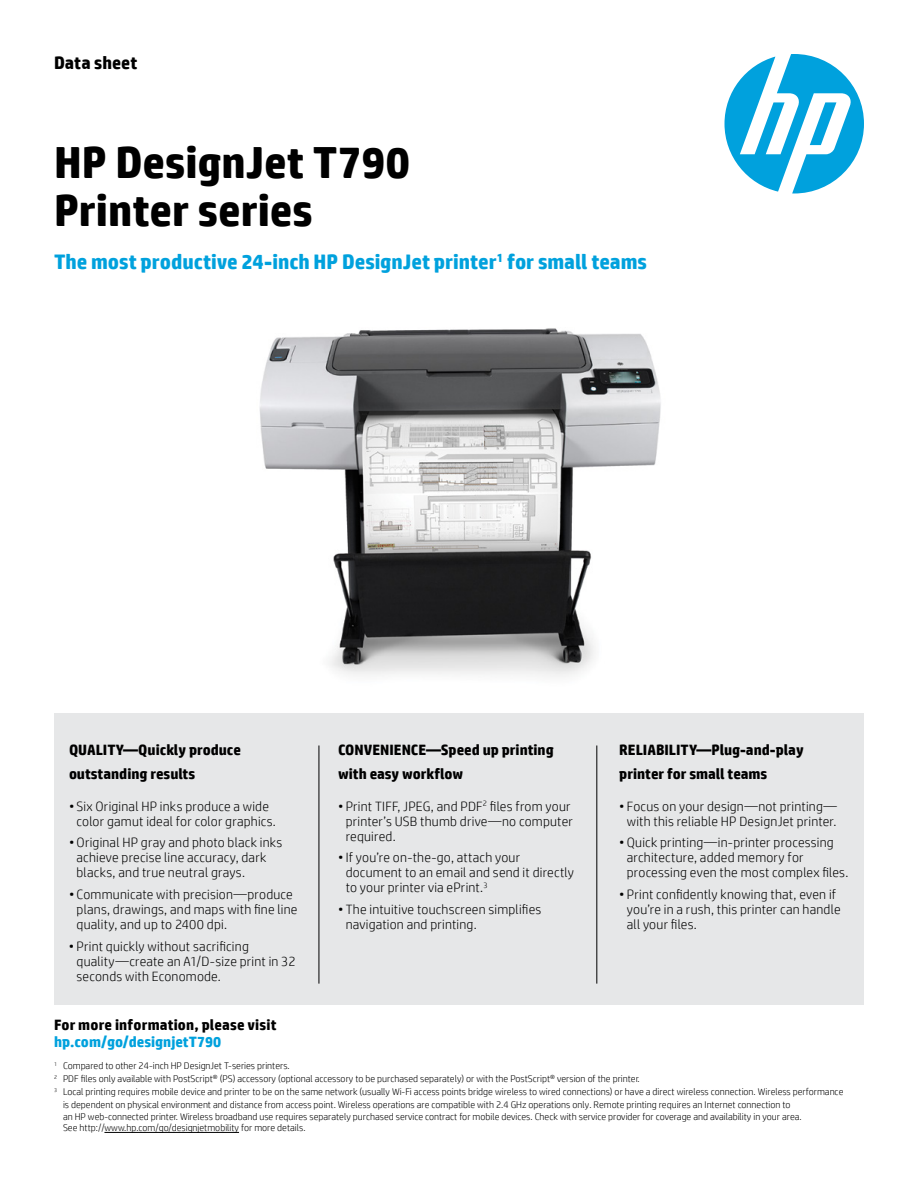
<style>
.page{position:relative;width:918px;height:1188px;background:#fff}
.page>*{position:absolute;margin:0;border:0;box-sizing:border-box;transform-origin:0 0}
.t1{font:700 45px/48px "HP Simplified";color:#000}
.t2{font:700 21px "HP Simplified";color:#00a1dd}
.t3{font:700 18px "HP Simplified";color:#000}
.t4{font:700 15px/24px "HP Simplified";color:#000}
.t5{font:700 15px "HP Simplified";color:#00a1dd}
.t6{font:300 13.5px/15px "HP Simplified";letter-spacing:.015em;color:#000}
.t7{font:300 9.75px/11.7px "HP Simplified";color:#000}
</style>
<div class="page">
<svg style="left:724px;top:54px;width:140px;height:140px"></svg>
<img style="left:259px;top:328px;width:402px;height:349px">
<hr style="left:104px;top:1132px;width:135px;height:1px;background:#000">
<div style="left:54px;top:713px;width:810px;height:292px;background:#e6e7e8"></div>
<hr style="left:597px;top:746px;width:1px;height:238px;background:#000">
<hr style="left:319px;top:746px;width:1px;height:238px;background:#000">
<h3 class="t3" style="left:54px;top:52px;width:85px">Data sheet</h3>
<h1 class="t1" style="left:54px;top:138px;width:357px">HP DesignJet T790<br>Printer series</h1>
<h2 class="t2" style="left:54px;top:249px;width:595px">The most productive 24-inch HP DesignJet printer<sup>1</sup> for small teams</h2>
<p class="t4" style="left:69px;top:738px;width:174px">QUALITY—Quickly produce outstanding results</p>
<p class="t6" style="left:69px;top:798px;width:209px;text-align:center">• Six Original HP inks produce a wide color gamut ideal for color graphics.</p>
<p class="t6" style="left:77px;top:835px;width:207px;text-indent:-8px">• Original HP gray and photo black inks achieve precise line accuracy, dark blacks, and true neutral grays.</p>
<p class="t6" style="left:77px;top:887px;width:222px;text-indent:-8px">• Communicate with precision—produce plans, drawings, and maps with fine line quality, and up to 2400 dpi.</p>
<p class="t6" style="left:77px;top:939px;width:221px;text-indent:-8px">• Print quickly without sacrificing quality—create an A1/D-size print in 32 seconds with Economode.</p>
<p class="t4" style="left:54px;top:1013px;width:224px">For more information, please visit</p>
<p class="t5" style="left:54px;top:1033px;width:169px">hp.com/go/designjetT790</p>
<p class="t4" style="left:338px;top:738px;width:217px">CONVENIENCE—Speed up printing with easy workflow</p>
<p class="t6" style="left:346px;top:798px;width:229px;text-indent:-8px">• Print TIFF, JPEG, and PDF<sup>2</sup> files from your printer’s USB thumb drive—no computer required.</p>
<p class="t6" style="left:346px;top:850px;width:230px;text-indent:-8px">•If you’re on-the-go, attach your document to an email and send it directly to your printer via ePrint.<sup>3</sup></p>
<p class="t6" style="left:346px;top:902px;width:197px;text-indent:-8px">• The intuitive touchscreen simplifies navigation and printing.</p>
<p class="t4" style="left:619px;top:738px;width:186px">RELIABILITY—Plug-and-play printer for small teams</p>
<p class="t6" style="left:619px;top:798px;width:219px;text-align:center">• Focus on your design—not printing— with this reliable HP DesignJet printer.</p>
<p class="t6" style="left:627px;top:835px;width:223px;text-indent:-8px">• Quick printing—in-printer processing architecture, added memory for processing even the most complex files.</p>
<p class="t6" style="left:627px;top:887px;width:215px;text-indent:-8px">• Print confidently knowing that, even if you’re in a rush, this printer can handle all your files.</p>
<p class="t7" style="left:54px;top:1060px;width:237px"><sup>1</sup> Compared to other 24-inch HP DesignJet T-series printers.</p>
<p class="t7" style="left:54px;top:1073px;width:587px"><sup>2</sup> PDF files only available with PostScript® (PS) accessory (optional accessory to be purchased separately) or with the PostScript® version of the printer.</p>
<p class="t7" style="left:54px;top:1086px;width:791px"><sup>3</sup> Local printing requires mobile device and printer to be on the same network (usually Wi-Fi access points bridge wireless to wired connections) or have a direct wireless connection. Wireless performance</p>
<p class="t7" style="left:63px;top:1099px;width:729px">is dependent on physical environment and distance from access point. Wireless operations are compatible with 2.4 GHz operations only. Remote printing requires an Internet connection to</p>
<p class="t7" style="left:63px;top:1110px;width:740px">an HP web-connected printer. Wireless broadband use requires separately purchased service contract for mobile devices. Check with service provider for coverage and availability in your area.<br>See http://www.hp.com/go/designjetmobility for more details.</p>
</div>
